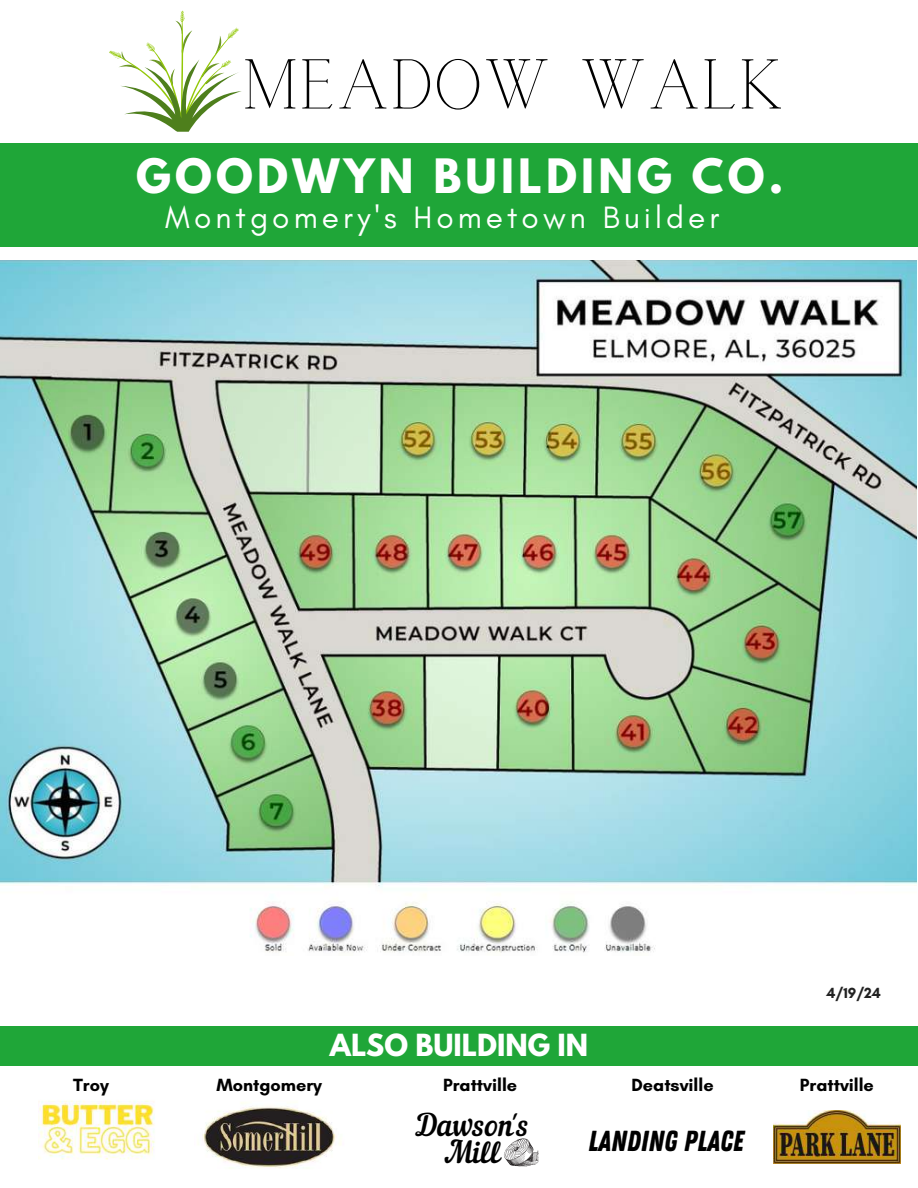
<style>
.page{position:relative;width:918px;height:1188px;background:#fff}
.page>*{position:absolute;margin:0;border:0;box-sizing:border-box;transform-origin:0 0}
.t1{font:69.75px "Calgary";color:#000}
.t2{font:700 42px "League Spartan";letter-spacing:.1em;color:#fff}
.t3{font:31.5px "Glacial Indifference";letter-spacing:.13em;color:#fff}
.t4{font:30.45px/27.5px "Nautilus Pompilius";color:#000;text-align:center}
.t5{font:28.95px "Zing Rust Base";color:#000}
.t6{font:700 27px "League Spartan";color:#fff}
.t7{font:700 18px "Glacial Indifference";color:#000}
.t8{font:700 15px "Glacial Indifference";color:#222}
</style>
<div class="page">
<div style="left:0;top:1026px;width:918px;height:40px;background:#1fa638"></div>
<svg style="left:504px;top:1138px;width:35px;height:29px"></svg>
<img style="left:774px;top:1110px;width:127px;height:53px">
<svg style="left:109px;top:10px;width:133px;height:122px"></svg>
<img style="left:0;top:261px;width:917px;height:692px">
<div style="left:0;top:143px;width:918px;height:104px;background:#1fa638"></div>
<img style="left:39px;top:1100px;width:116px;height:60px">
<img style="left:202px;top:1102px;width:139px;height:67px">
<h1 class="t1" style="left:242px;top:46px;width:544px">MEADOW WALK</h1>
<h2 class="t2" style="left:136px;top:155px;width:649px">GOODWYN BUILDING CO.</h2>
<h3 class="t3" style="left:165px;top:198px;width:556px">Montgomery's Hometown Builder</h3>
<h3 class="t6" style="left:330px;top:1032px;width:260px">ALSO BUILDING IN</h3>
<p class="t8" style="left:826px;top:984px;width:56px">4/19/24</p>
<p class="t7" style="left:73px;top:1074px;width:37px">Troy</p>
<p class="t7" style="left:443px;top:1074px;width:76px">Prattville</p>
<p class="t7" style="left:632px;top:1074px;width:84px">Deatsville</p>
<p class="t7" style="left:800px;top:1074px;width:76px">Prattville</p>
<h3 class="t5" style="left:588px;top:1124px;width:157px">LANDING PLACE</h3>
<p class="t7" style="left:216px;top:1074px;width:107px">Montgomery</p>
<h3 class="t4" style="left:416px;top:1114px;width:114px">Dawson's<br>Mill</h3>
</div>
